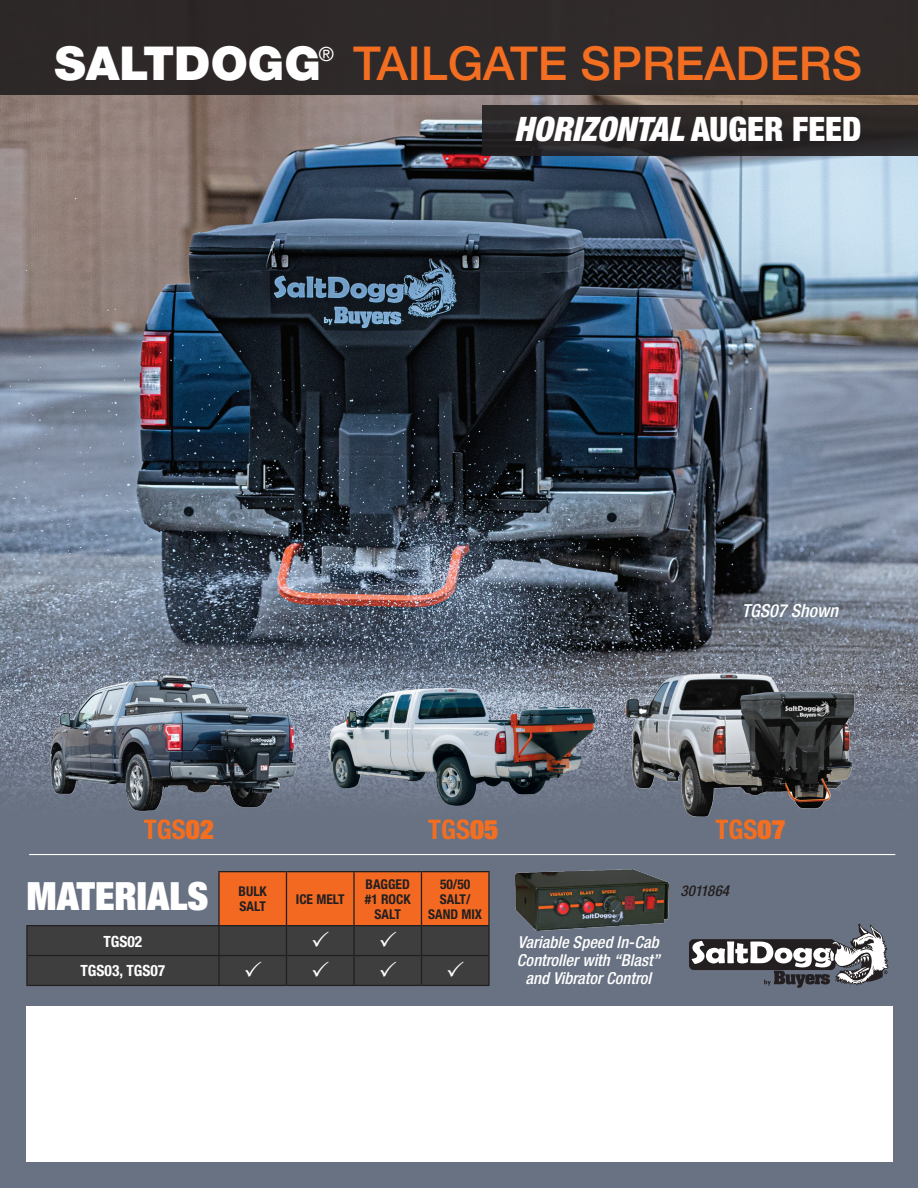
<style>
.page{position:relative;width:918px;height:1188px;background:#fff}
.page>*{position:absolute;margin:0;border:0;box-sizing:border-box;transform-origin:0 0}
.t1{font:500 46.8px "Helvetica Neue LT";color:#f36e21}
.t2{font:900 46.8px "Helvetica Neue LT";color:#fff}
.t3{font:900 expanded 39px "Helvetica Neue LT";color:#fff}
.t4{font:italic 900 condensed 33.75px "Helvetica Neue LT";color:#fff}
.t5{font:700 condensed 27px "Helvetica Neue LT";color:#f36e21}
.t6{font:condensed 19.65px "Helvetica Neue LT";color:#fff}
.t7{font:italic 500 condensed 18px "Helvetica Neue LT";color:#fff}
.t8{font:italic 500 condensed 16.5px/18px "Helvetica Neue LT";letter-spacing:.005em;color:#fff;text-align:center}
.t9{font:700 condensed 15.45px/29.8px "Helvetica Neue LT";color:#fff;text-align:center}
.t10{font:italic 500 condensed 15px "Helvetica Neue LT";letter-spacing:-.02em;color:#231f20}
.t11{font:700 condensed 13.5px/15px "Helvetica Neue LT";color:#231f20;text-align:center}
.s1{font-style:normal}
.s2{font-weight:900;font-stretch:expanded}
</style>
<div class="page">
<img style="left:0;top:95px;width:918px;height:1093px">
<div style="left:0;top:0;width:918px;height:95px;background:#2f2a2a"></div>
<div style="left:482px;top:105px;width:436px;height:50px;background:#2c2726"></div>
<div style="left:26px;top:1006px;width:866px;height:156px;background:#fff"></div>
<img style="left:39px;top:641px;width:268px;height:206px">
<img style="left:328px;top:688px;width:268px;height:119px">
<img style="left:620px;top:653px;width:240px;height:185px">
<hr style="left:218px;top:871px;width:68px;height:1px;background:#231f20">
<hr style="left:286px;top:871px;width:68px;height:1px;background:#231f20">
<hr style="left:354px;top:871px;width:67px;height:1px;background:#231f20">
<hr style="left:421px;top:871px;width:69px;height:1px;background:#231f20">
<hr style="left:488px;top:872px;width:2px;height:53px;background:#231f20">
<hr style="left:26px;top:926px;width:2px;height:29px;background:#231f20">
<hr style="left:421px;top:925px;width:69px;height:1px;background:#231f20">
<hr style="left:488px;top:926px;width:2px;height:29px;background:#231f20">
<hr style="left:26px;top:955px;width:193px;height:1px;background:#231f20">
<hr style="left:26px;top:956px;width:2px;height:29px;background:#231f20">
<hr style="left:421px;top:955px;width:69px;height:1px;background:#231f20">
<hr style="left:488px;top:956px;width:2px;height:29px;background:#231f20">
<hr style="left:26px;top:985px;width:193px;height:1px;background:#231f20">
<hr style="left:219px;top:985px;width:67px;height:1px;background:#231f20">
<hr style="left:286px;top:985px;width:68px;height:1px;background:#231f20">
<hr style="left:354px;top:985px;width:67px;height:1px;background:#231f20">
<hr style="left:421px;top:985px;width:69px;height:1px;background:#231f20">
<hr style="left:26px;top:925px;width:193px;height:1px;background:#231f20">
<svg style="left:692px;top:924px;width:197px;height:64px"></svg>
<img style="left:515px;top:870px;width:153px;height:60px">
<hr style="left:29px;top:854px;width:866px;height:1px;background:#fff">
<svg style="left:27px;top:872px;width:462px;height:113px;background:#755242"></svg>
<h1 class="t2" style="left:55px;top:36px;width:268px">SALTDOGG</h1>
<p class="t6" style="left:318px;top:43px;width:17px">®</p>
<h1 class="t1" style="left:353px;top:36px;width:510px">TAILGATE SPREADERS</h1>
<h3 class="t4" style="left:514px;top:108px;width:349px">HORIZONTAL <span class="s1">AUGER FEED</span></h3>
<p class="t7" style="left:742px;top:600px;width:98px">TGS07 Shown</p>
<h3 class="t5" style="left:144px;top:813px;width:72px">TGS<span class="s2">02</span></h3>
<h3 class="t5" style="left:428px;top:813px;width:72px">TGS<span class="s2">05</span></h3>
<h3 class="t5" style="left:715px;top:813px;width:72px">TGS<span class="s2">07</span></h3>
<h2 class="t3" style="left:26px;top:871px;width:184px">MATERIALS</h2>
<p class="t9" style="left:81px;top:926px;width:86px">TGS02<br>TGS03, TGS07</p>
<p class="t11" style="left:239px;top:884px;width:30px;text-align:left">BULK<br>SALT</p>
<p class="t11" style="left:296px;top:891px;width:50px">ICE MELT</p>
<p class="t11" style="left:365px;top:876px;width:47px">BAGGED #1 ROCK<br>SALT</p>
<p class="t11" style="left:428px;top:876px;width:55px">50/50<br>SALT/<br>SAND MIX</p>
<p class="t8" style="left:517px;top:933px;width:144px">Variable Speed In-Cab<br>Controller with “Blast” and Vibrator Control</p>
<p class="t10" style="left:681px;top:882px;width:50px">3011864</p>
</div>
